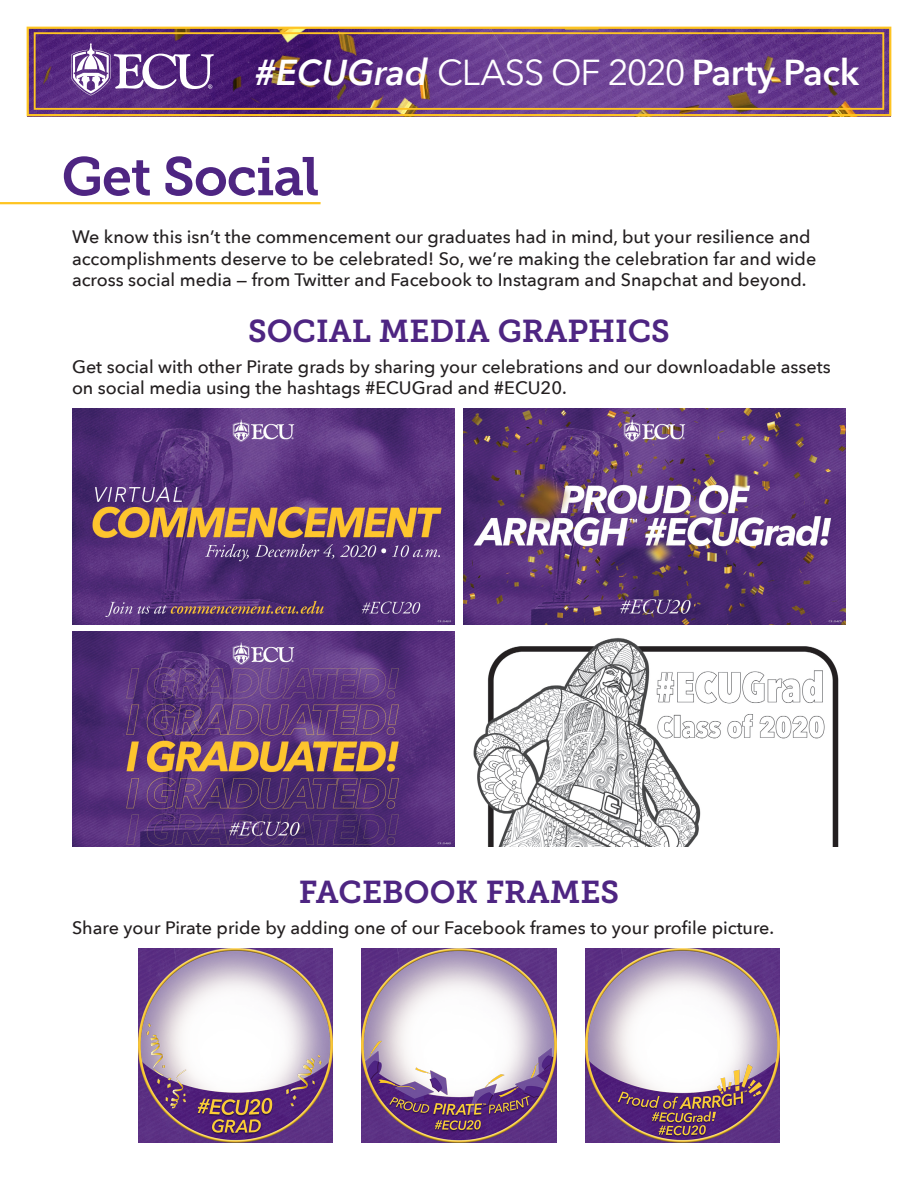
<style>
.page{position:relative;width:918px;height:1188px;background:#fff}
.page>*{position:absolute;margin:0;border:0;box-sizing:border-box;transform-origin:0 0}
.t1{font:54px "Museo Slab 700";letter-spacing:-.02em;color:#4e2582}
.t2{font:36px "Avenir Next";letter-spacing:-.03em;color:#fff}
.Subhead{font:31.5px "Museo Slab 700";color:#4e2582}
.t3{font:500 18px/21.6px "Avenir Next";color:#231f20}
.s1{font-weight:600;font-style:italic}
.s2{font-weight:600}
</style>
<div class="page">
<img style="left:30px;top:30px;width:858px;height:83px">
<svg style="left:71px;top:43px;width:143px;height:52px"></svg>
<div style="left:27px;top:27px;width:864px;height:89px;border:2px solid #fec422"></div>
<div style="left:34px;top:32px;width:850px;height:78px;border:2px solid #fec422"></div>
<hr style="left:0;top:202px;width:321px;height:2px;background:#fec422">
<img style="left:72px;top:409px;width:382px;height:215px">
<img style="left:72px;top:632px;width:382px;height:215px">
<img style="left:464px;top:409px;width:382px;height:215px">
<img style="left:473px;top:638px;width:366px;height:209px">
<img style="left:138px;top:949px;width:194px;height:194px">
<img style="left:362px;top:949px;width:194px;height:194px">
<img style="left:586px;top:949px;width:194px;height:194px">
<p class="t2" style="left:255px;top:42px;width:606px"><span class="s1">#ECUGrad</span> CLASS OF 2020 <span class="s2">Party Pack</span></p>
<p class="t1" style="left:62px;top:146px;width:260px">Get Social</p>
<p class="t3" style="left:72px;top:225px;width:746px">We know this isn’t the commencement our graduates had in mind, but your resilience and accomplishments deserve to be celebrated! So, we’re making the celebration far and wide across social media — from Twitter and Facebook to Instagram and Snapchat and beyond.</p>
<p class="Subhead" style="left:248px;top:313px;width:423px">SOCIAL MEDIA GRAPHICS</p>
<p class="t3" style="left:72px;top:355px;width:760px">Get social with other Pirate grads by sharing your celebrations and our downloadable assets on social media using the hashtags #ECUGrad and #ECU20.</p>
<p class="Subhead" style="left:299px;top:874px;width:322px">FACEBOOK FRAMES</p>
<p class="t3" style="left:72px;top:916px;width:704px">Share your Pirate pride by adding one of our Facebook frames to your profile picture.</p>
</div>
